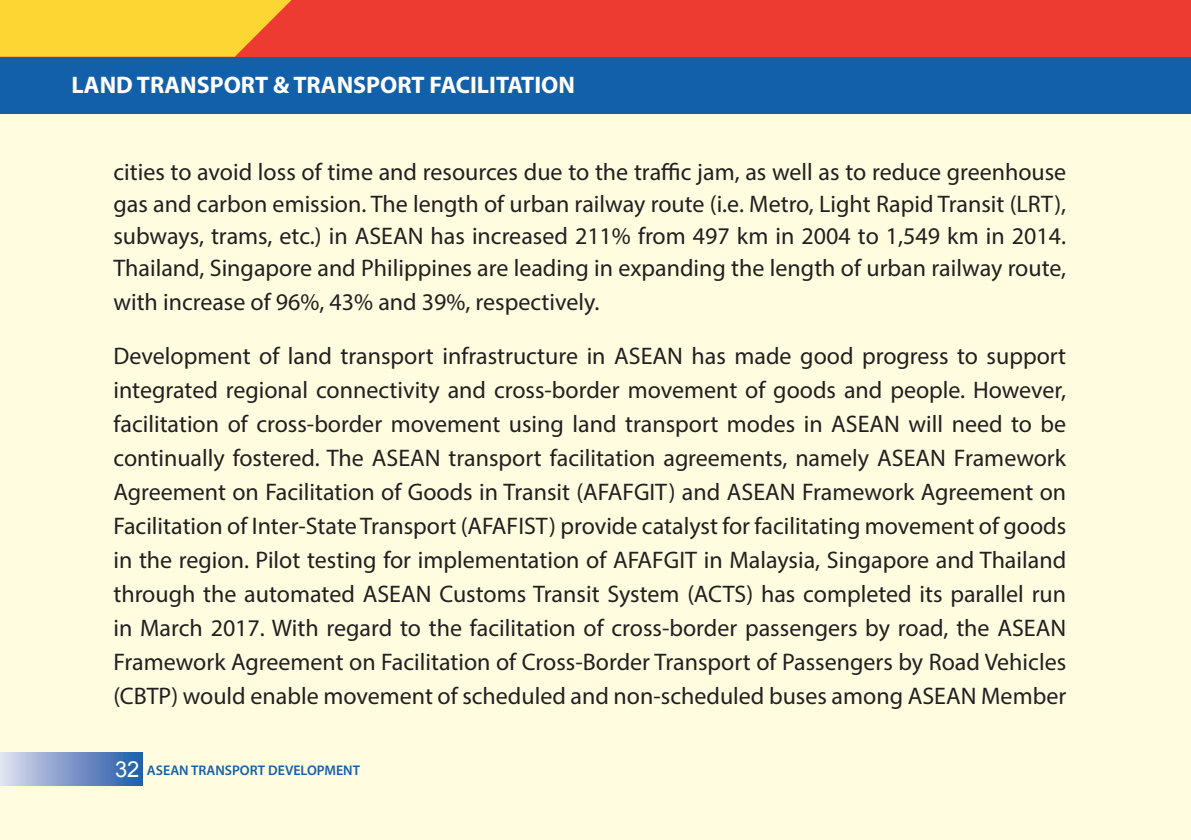
<style>
.page{position:relative;width:1191px;height:840px;background:#fff}
.page>*{position:absolute;margin:0;border:0;box-sizing:border-box;transform-origin:0 0}
.t1{font:24px/34px "Myriad Pro";color:#231f20;text-align:justify}
.t2{font:700 24px "Myriad Pro";color:#fff}
.t3{font:22px "Arial";color:#fff}
.t4{font:600 14px "Myriad Pro";color:#1360aa}
</style>
<div class="page">
<div style="left:0;top:0;width:1191px;height:839px;background:#fffce0"></div>
<div style="left:0;top:14px;width:1191px;height:100px;background:#1360aa"></div>
<div style="left:0;top:0;width:1191px;height:57px;background:#ee3b32"></div>
<svg style="left:0;top:0;width:291px;height:57px;background:#fbc632"></svg>
<div style="left:0;top:751px;width:143px;height:34px;background:linear-gradient(to right,#e1dcef,#1d58a7)"></div>
<p class="t2" style="left:71px;top:69px;width:505px">LAND TRANSPORT &amp; TRANSPORT FACILITATION</p>
<p class="t1" style="left:113px;top:155px;width:954px;line-height:32.4px">cities to avoid loss of time and resources due to the traffic jam, as well as to reduce greenhouse gas and carbon emission. The length of urban railway route (i.e. Metro, Light Rapid Transit (LRT), subways, trams, etc.) in ASEAN has increased 211% from 497 km in 2004 to 1,549 km in 2014.<br>Thailand, Singapore and Philippines are leading in expanding the length of urban railway route, with increase of 96%, 43% and 39%, respectively.</p>
<p class="t1" style="left:113px;top:338px;width:954px">Development of land transport infrastructure in ASEAN has made good progress to support integrated regional connectivity and cross-border movement of goods and people. However, facilitation of cross-border movement using land transport modes in ASEAN will need to be continually fostered. The ASEAN transport facilitation agreements, namely ASEAN Framework Agreement on Facilitation of Goods in Transit (AFAFGIT) and ASEAN Framework Agreement on Facilitation of Inter-State Transport (AFAFIST) provide catalyst for facilitating movement of goods in the region. Pilot testing for implementation of AFAFGIT in Malaysia, Singapore and Thailand through the automated ASEAN Customs Transit System (ACTS) has completed its parallel run in March 2017. With regard to the facilitation of cross-border passengers by road, the ASEAN Framework Agreement on Facilitation of Cross-Border Transport of Passengers by Road Vehicles (CBTP) would enable movement of scheduled and non-scheduled buses among ASEAN Member</p>
<p class="t3" style="left:115px;top:754px;width:26px">32</p>
<p class="t4" style="left:147px;top:760px;width:215px">ASEAN TRANSPORT DEVELOPMENT</p>
</div>
